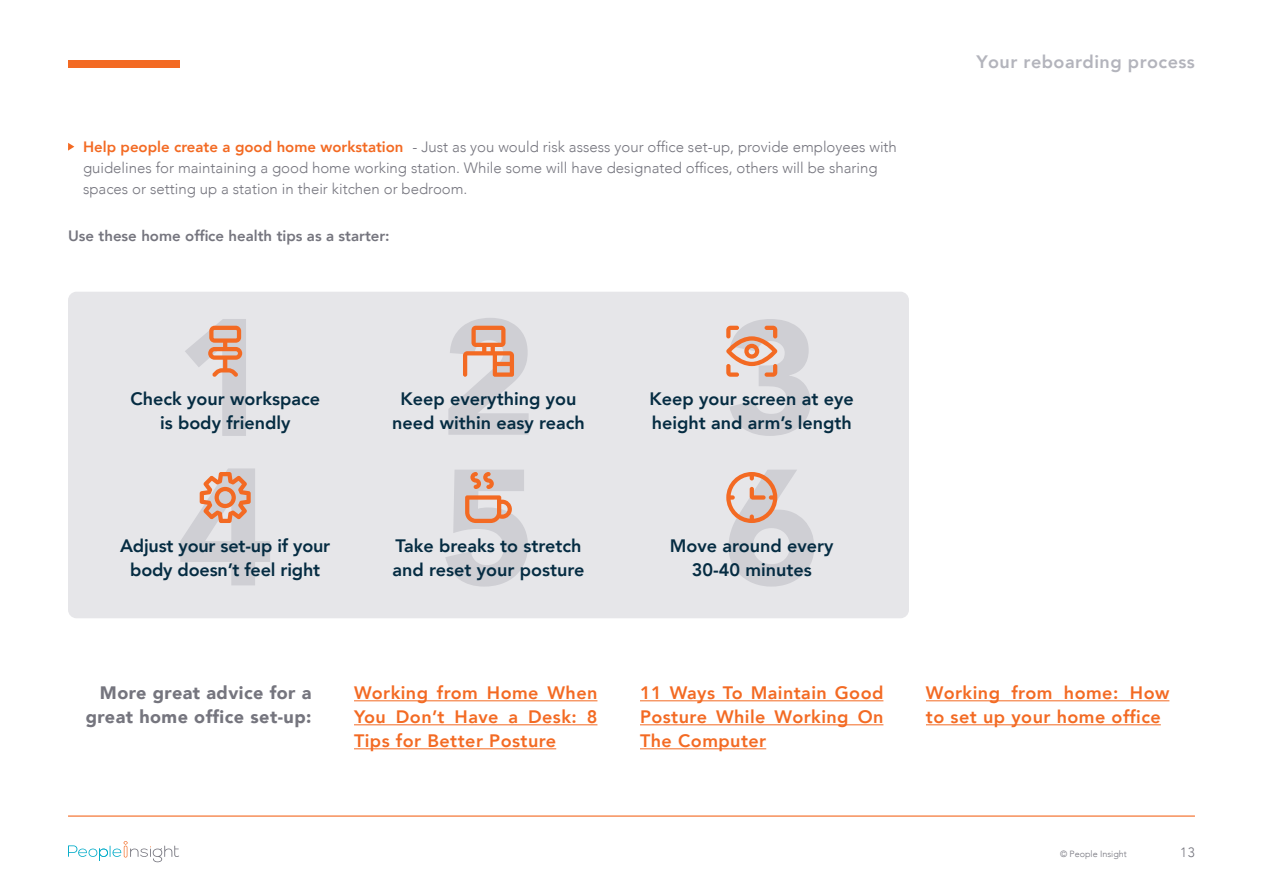
<style>
.page{position:relative;width:1263px;height:893px;background:#fff}
.page>*{position:absolute;margin:0;border:0;box-sizing:border-box;transform-origin:0 0}
.t1{font:800 18px/24px "Avenir";color:#052c42;text-align:center}
.t2{font:800 18px/24px "Avenir";letter-spacing:.025em;color:#f36a23;text-align:justify}
.t3{font:900 18px/24px "Avenir";letter-spacing:.025em;color:#75757e;text-align:right}
.t4{font:800 18px "Avenir";letter-spacing:.025em;color:#b3b4bc}
.t5{font:300 15px/21px "Avenir";color:#75757e}
.t6{font:800 15px "Avenir";color:#75757e}
.t7{font:300 13.5px "Avenir";color:#75757e}
.t8{font:300 9px "Avenir";color:#75757e}
.s1{font-weight:800;color:#f36a23}
</style>
<div class="page">
<svg style="left:68px;top:841px;width:111px;height:21px"></svg>
<hr style="left:68px;top:815px;width:1127px;height:2px;background:#f36a23">
<div style="left:68px;top:292px;width:841px;height:326px;background:#e6e6e9;border-radius:9px"></div>
<div style="left:68px;top:60px;width:111px;height:8px;background:#f36a23"></div>
<svg style="left:68px;top:143px;width:6px;height:8px"></svg>
<hr style="left:640px;top:700px;width:243px;height:1px;background:#f36a23">
<hr style="left:640px;top:724px;width:243px;height:1px;background:#f36a23">
<hr style="left:640px;top:748px;width:126px;height:1px;background:#f36a23">
<hr style="left:926px;top:700px;width:243px;height:1px;background:#f36a23">
<hr style="left:926px;top:724px;width:235px;height:1px;background:#f36a23">
<svg style="left:445px;top:470px;width:83px;height:117px"></svg>
<svg style="left:726px;top:470px;width:88px;height:117px"></svg>
<svg style="left:180px;top:468px;width:90px;height:117px"></svg>
<svg style="left:448px;top:318px;width:81px;height:117px"></svg>
<svg style="left:726px;top:319px;width:84px;height:117px"></svg>
<svg style="left:185px;top:319px;width:61px;height:117px"></svg>
<hr style="left:354px;top:700px;width:243px;height:1px;background:#f36a23">
<hr style="left:354px;top:724px;width:243px;height:1px;background:#f36a23">
<hr style="left:354px;top:748px;width:202px;height:1px;background:#f36a23">
<p class="t5" style="left:83px;top:136px;width:815px"><span class="s1">Help people create a good home workstation</span> - Just as you would risk assess your office set-up, provide employees with guidelines for maintaining a good home working station. While some will have designated offices, others will be sharing spaces or setting up a station in their kitchen or bedroom.</p>
<p class="t6" style="left:68px;top:224px;width:323px">Use these home office health tips as a starter:</p>
<p class="t1" style="left:130px;top:387px;width:191px">Check your workspace</p>
<p class="t1" style="left:160px;top:411px;width:132px">is body friendly</p>
<p class="t1" style="left:392px;top:387px;width:194px">Keep everything you need within easy reach</p>
<p class="t1" style="left:650px;top:387px;width:206px;text-align:left">Keep your screen at eye height and arm’s length</p>
<p class="t1" style="left:120px;top:533px;width:212px">Adjust your set-up if your body doesn’t feel right</p>
<p class="t1" style="left:392px;top:533px;width:193px;text-align:left">Take breaks to stretch and reset your posture</p>
<p class="t1" style="left:670px;top:533px;width:165px">Move around every</p>
<p class="t1" style="left:692px;top:557px;width:121px">30-40 minutes</p>
<p class="t4" style="left:976px;top:48px;width:220px">Your reboarding process</p>
<p class="t3" style="left:86px;top:681px;width:227px">More great advice for a great home office set-up:</p>
<p class="t2" style="left:640px;top:681px;width:245px">11 Ways To Maintain Good Posture While Working On The Computer</p>
<p class="t2" style="left:926px;top:681px;width:245px">Working from home: How to set up your home office</p>
<p class="t2" style="left:354px;top:681px;width:245px">Working from Home When You Don’t Have a Desk: 8<br>Tips for Better Posture</p>
<p class="t8" style="left:1060px;top:849px;width:68px">© People Insight</p>
<p class="t7" style="left:1180px;top:844px;width:16px">13</p>
</div>
